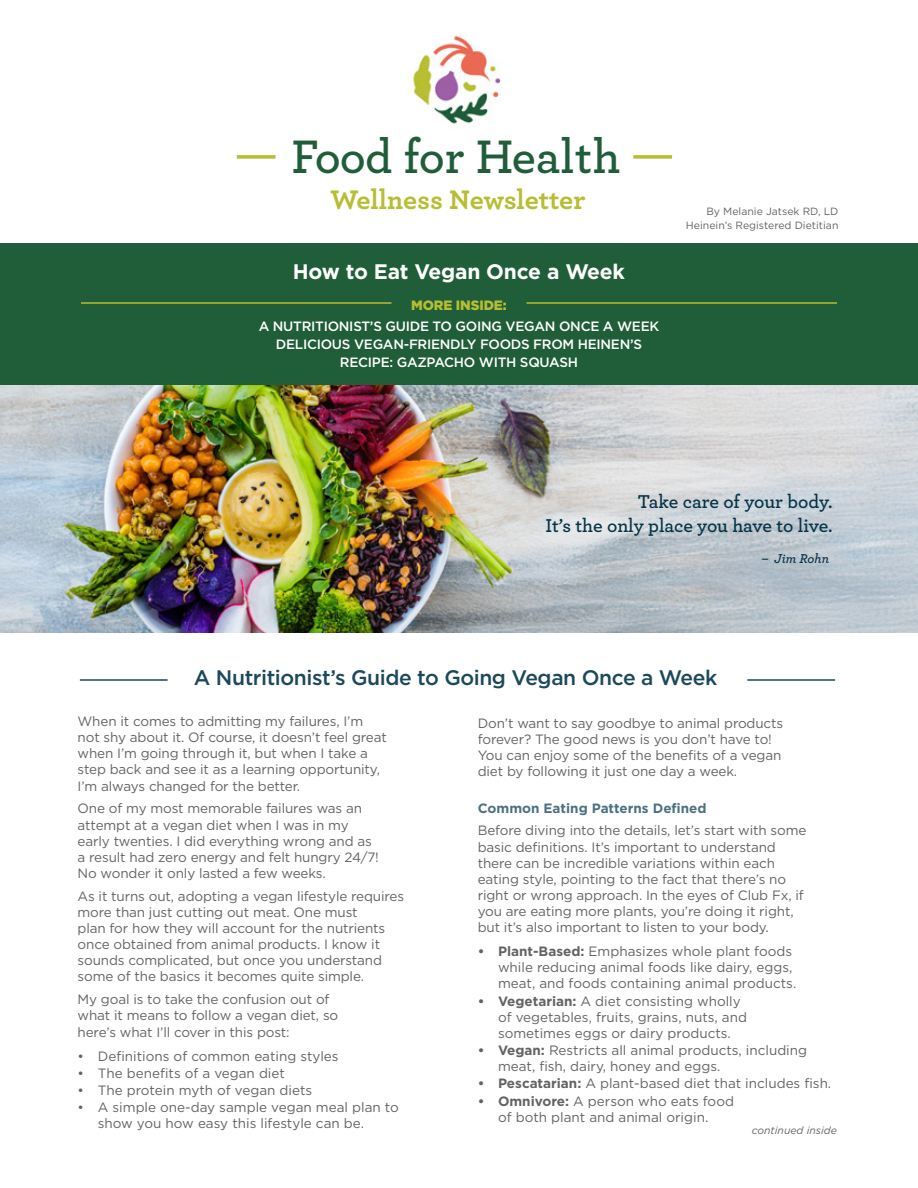
<style>
.page{position:relative;width:918px;height:1188px;background:#fff}
.page>*{position:absolute;margin:0;border:0;box-sizing:border-box;transform-origin:0 0}
.archer_semibold_-_article_heading{font:600 49.2px "Archer";letter-spacing:-.005em;color:#205e39}
.archer_semibold_-_article_heading-2{font:700 28.2px "Archer";color:#b7be33}
.archer_semibold_-_article_heading-3{font:500 21px "Gotham";letter-spacing:-.02em;color:#1b485b}
.archer_semibold_-_article_heading-4{font:700 21px "Gotham";letter-spacing:-.01em;color:#fff}
.quote{font:600 19.5px "Archer";letter-spacing:-.01em;color:#053348}
.body_copy{font:13.5px/16.2px "Gotham";letter-spacing:-.01em;color:#636366}
.gotham_bold_subhead{font:500 13.5px "Gotham";letter-spacing:-.02em;color:#fff}
.gotham_bold_subhead-2{font:700 13.5px "Gotham";color:#4b7180}
.gotham_bold_subhead-3{font:900 13.5px "Gotham";letter-spacing:-.01em;color:#b7be33}
.quote_author{font:italic 600 13.5px "Archer";color:#053348}
.t1{font:10.5px "Gotham";color:#636366}
.bullets{font:italic 10.5px "Gotham";color:#636366}
.s1{font-weight:700}
</style>
<div class="page">
<img style="left:0;top:384px;width:918px;height:249px">
<div style="left:0;top:243px;width:918px;height:141px;background:#205e39"></div>
<hr style="left:80px;top:679px;width:88px;height:2px;background:#1b485b">
<hr style="left:747px;top:679px;width:88px;height:2px;background:#1b485b">
<img style="left:413px;top:35px;width:88px;height:89px">
<svg style="left:237px;top:155px;width:39px;height:4px"></svg>
<svg style="left:633px;top:155px;width:39px;height:4px"></svg>
<hr style="left:81px;top:302px;width:311px;height:2px;background:#b7be33">
<hr style="left:526px;top:302px;width:311px;height:2px;background:#b7be33">
<p class="archer_semibold_-_article_heading" style="left:292px;top:120px;width:330px">Food for Health</p>
<p class="archer_semibold_-_article_heading-2" style="left:330px;top:177px;width:257px">Wellness Newsletter</p>
<p class="archer_semibold_-_article_heading-4" style="left:293px;top:258px;width:334px">How to Eat Vegan Once a Week</p>
<p class="gotham_bold_subhead-3" style="left:411px;top:296px;width:97px">MORE INSIDE:</p>
<p class="gotham_bold_subhead" style="left:259px;top:318px;width:402px">A NUTRITIONIST’S GUIDE TO GOING VEGAN ONCE A WEEK</p>
<p class="gotham_bold_subhead" style="left:276px;top:336px;width:368px">DELICIOUS VEGAN-FRIENDLY FOODS FROM HEINEN’S</p>
<p class="gotham_bold_subhead" style="left:340px;top:354px;width:240px">RECIPE: GAZPACHO WITH SQUASH</p>
<p class="t1" style="left:706px;top:205px;width:134px">By Melanie Jatsek RD, LD</p>
<p class="t1" style="left:686px;top:218px;width:154px">Heinein’s Registered Dietitian</p>
<p class="quote" style="left:638px;top:487px;width:196px">Take care of your body.</p>
<p class="quote" style="left:545px;top:511px;width:289px">It’s the only place you have to live.</p>
<p class="archer_semibold_-_article_heading-3" style="left:194px;top:664px;width:525px">A Nutritionist’s Guide to Going Vegan Once a Week</p>
<p class="quote_author" style="left:761px;top:548px;width:69px">– Jim Rohn</p>
<p class="body_copy" style="left:78px;top:713px;width:311px">When it comes to admitting my failures, I’m not shy about it. Of course, it doesn’t feel great when I’m going through it, but when I take a step back and see it as a learning opportunity, I’m always changed for the better.</p>
<p class="body_copy" style="left:78px;top:800px;width:303px">One of my most memorable failures was an attempt at a vegan diet when I was in my early twenties. I did everything wrong and as a result had zero energy and felt hungry 24/7!<br>No wonder it only lasted a few weeks.</p>
<p class="body_copy" style="left:78px;top:888px;width:328px">As it turns out, adopting a vegan lifestyle requires more than just cutting out meat. One must<br>plan for how they will account for the nutrients once obtained from animal products. I know it sounds complicated, but once you understand some of the basics it becomes quite simple.</p>
<p class="body_copy" style="left:78px;top:991px;width:262px">My goal is to take the confusion out of what it means to follow a vegan diet, so here’s what I’ll cover in this post:</p>
<p class="body_copy" style="left:78px;top:1047px;width:263px">• Definitions of common eating styles</p>
<p class="body_copy" style="left:78px;top:1065px;width:209px">• The benefits of a vegan diet</p>
<p class="body_copy" style="left:78px;top:1082px;width:236px">• The protein myth of vegan diets</p>
<p class="body_copy" style="left:98px;top:1099px;width:302px;text-indent:-20px">• A simple one-day sample vegan meal plan to show you how easy this lifestyle can be.</p>
<p class="body_copy" style="left:478px;top:715px;width:307px">Don’t want to say goodbye to animal products forever? The good news is you don’t have to!<br>You can enjoy some of the benefits of a vegan diet by following it just one day a week.</p>
<p class="gotham_bold_subhead-2" style="left:478px;top:799px;width:230px">Common Eating Patterns Defined</p>
<p class="body_copy" style="left:478px;top:822px;width:330px">Before diving into the details, let’s start with some basic definitions. It’s important to understand there can be incredible variations within each eating style, pointing to the fact that there’s no right or wrong approach. In the eyes of Club Fx, if you are eating more plants, you’re doing it right, but it’s also important to listen to your body.</p>
<p class="body_copy" style="left:498px;top:943px;width:300px;text-indent:-20px"><span class="s1">• Plant-Based:</span> Emphasizes whole plant foods while reducing animal foods like dairy, eggs, meat, and foods containing animal products.</p>
<p class="body_copy" style="left:498px;top:992px;width:250px;text-indent:-20px"><span class="s1">• Vegetarian:</span> A diet consisting wholly of vegetables, fruits, grains, nuts, and sometimes eggs or dairy products.</p>
<p class="body_copy" style="left:498px;top:1042px;width:311px;text-indent:-20px"><span class="s1">• Vegan:</span> Restricts all animal products, including meat, fish, dairy, honey and eggs.</p>
<p class="body_copy" style="left:478px;top:1075px;width:355px"><span class="s1">• Pescatarian:</span> A plant-based diet that includes fish.</p>
<p class="body_copy" style="left:478px;top:1092px;width:258px;text-align:center"><span class="s1">• Omnivore:</span> A person who eats food of both plant and animal origin.</p>
<p class="bullets" style="left:752px;top:1124px;width:87px">continued inside</p>
</div>
